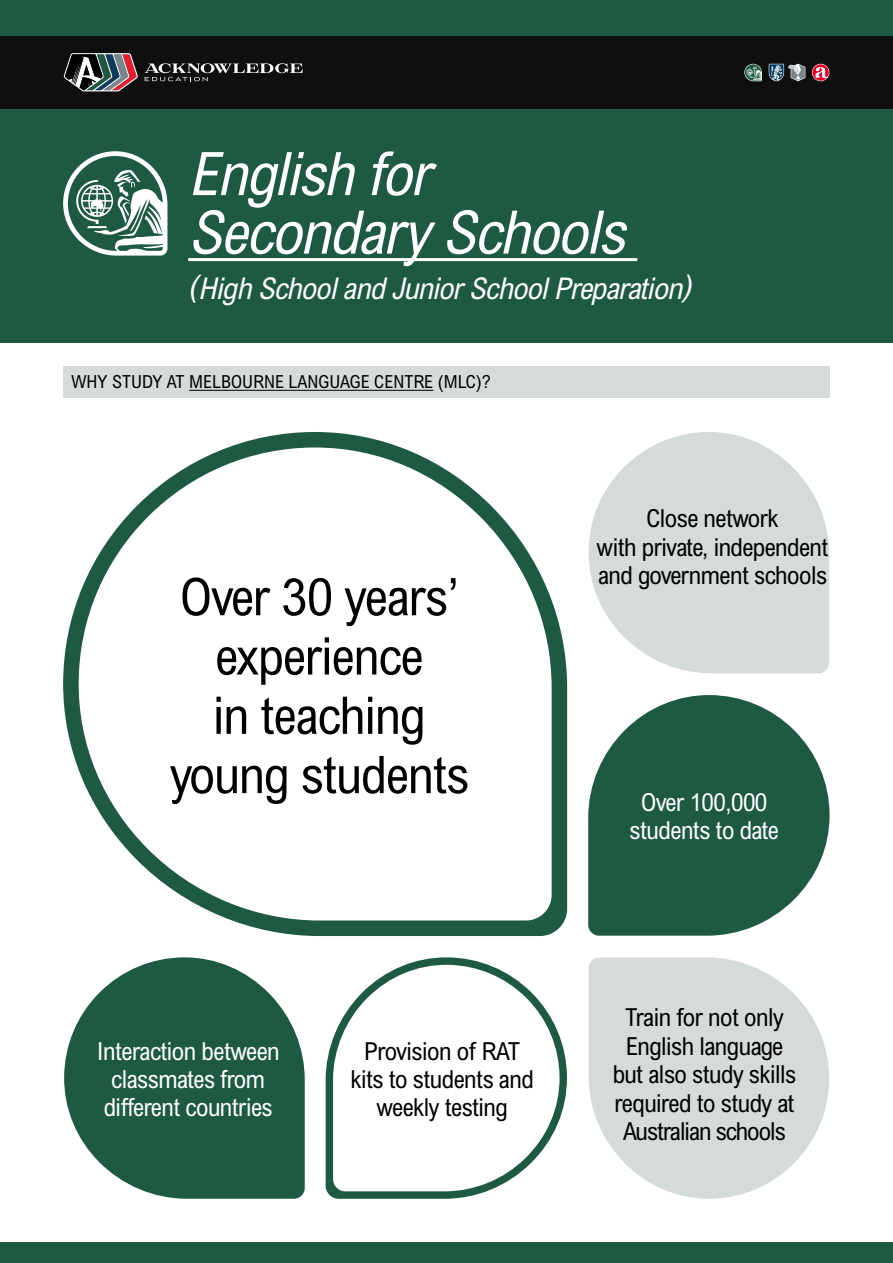
<style>
.page{position:relative;width:893px;height:1263px;background:#fff}
.page>*{position:absolute;margin:0;border:0;box-sizing:border-box;transform-origin:0 0}
.t1{font:italic condensed 60px/58.5px "Arial";color:#fff}
.t2{font:condensed 51.9px/59.2px "Arial";letter-spacing:-.02em;color:#000;text-align:center}
.t3{font:italic condensed 30px "Arial";color:#fff}
.t4{font:condensed 24.9px/28.3px "Arial";letter-spacing:-.02em;color:#000;text-align:center}
.t5{font:condensed 24.9px/28.3px "Arial";letter-spacing:-.02em;color:#fff;text-align:center}
.t6{font:condensed 18px "Arial";color:#000}
</style>
<div class="page">
<div style="left:0;top:0;width:893px;height:342px;background:#1d5a41"></div>
<div style="left:0;top:1242px;width:893px;height:21px;background:#1d5a41"></div>
<svg style="left:588px;top:695px;width:241px;height:241px;fill:#1d5a41"></svg>
<svg style="left:64px;top:957px;width:241px;height:242px;fill:#1d5a41"></svg>
<svg style="left:326px;top:957px;width:241px;height:242px"></svg>
<svg style="left:63px;top:432px;width:504px;height:504px"></svg>
<svg style="left:588px;top:432px;width:241px;height:241px;fill:#d5dbd9"></svg>
<svg style="left:589px;top:957px;width:240px;height:242px;fill:#d5dbd9"></svg>
<div style="left:63px;top:366px;width:766px;height:31px;background:#d5dbd9"></div>
<hr style="left:189px;top:390px;width:244px;height:1px;background:#000">
<div style="left:0;top:36px;width:893px;height:72px;background:#0f0f0f"></div>
<svg style="left:64px;top:53px;width:74px;height:38px"></svg>
<svg style="left:145px;top:63px;width:158px;height:18px"></svg>
<svg style="left:812px;top:64px;width:17px;height:17px"></svg>
<svg style="left:769px;top:64px;width:36px;height:17px"></svg>
<svg style="left:744px;top:64px;width:18px;height:17px"></svg>
<svg style="left:63px;top:151px;width:104px;height:105px"></svg>
<hr style="left:188px;top:258px;width:449px;height:3px;background:#fff">
<h1 class="t1" style="left:188px;top:144px;width:453px">Englishfor<br>SecondarySchools</h1>
<p class="t3" style="left:188px;top:270px;width:512px">(HighSchoolandJuniorSchoolPreparation)</p>
<p class="t6" style="left:72px;top:371px;width:421px">WHY STUDY AT MELBOURNE LANGUAGE CENTRE (MLC)?</p>
<h2 class="t2" style="left:169px;top:566px;width:301px">Over 30 years’ experience<br>in teaching young students</h2>
<p class="t4" style="left:597px;top:504px;width:233px">Close network<br>with private, independent and government schools</p>
<p class="t5" style="left:630px;top:787px;width:151px">Over 100,000 students to date</p>
<p class="t5" style="left:97px;top:1036px;width:184px">Interaction between classmates from different countries</p>
<p class="t4" style="left:351px;top:1036px;width:185px">Provision of RAT kits to students and weekly testing</p>
<p class="t4" style="left:613px;top:1003px;width:185px">Train for not only<br>English language but also study skills required to study at<br>Australian schools</p>
</div>
